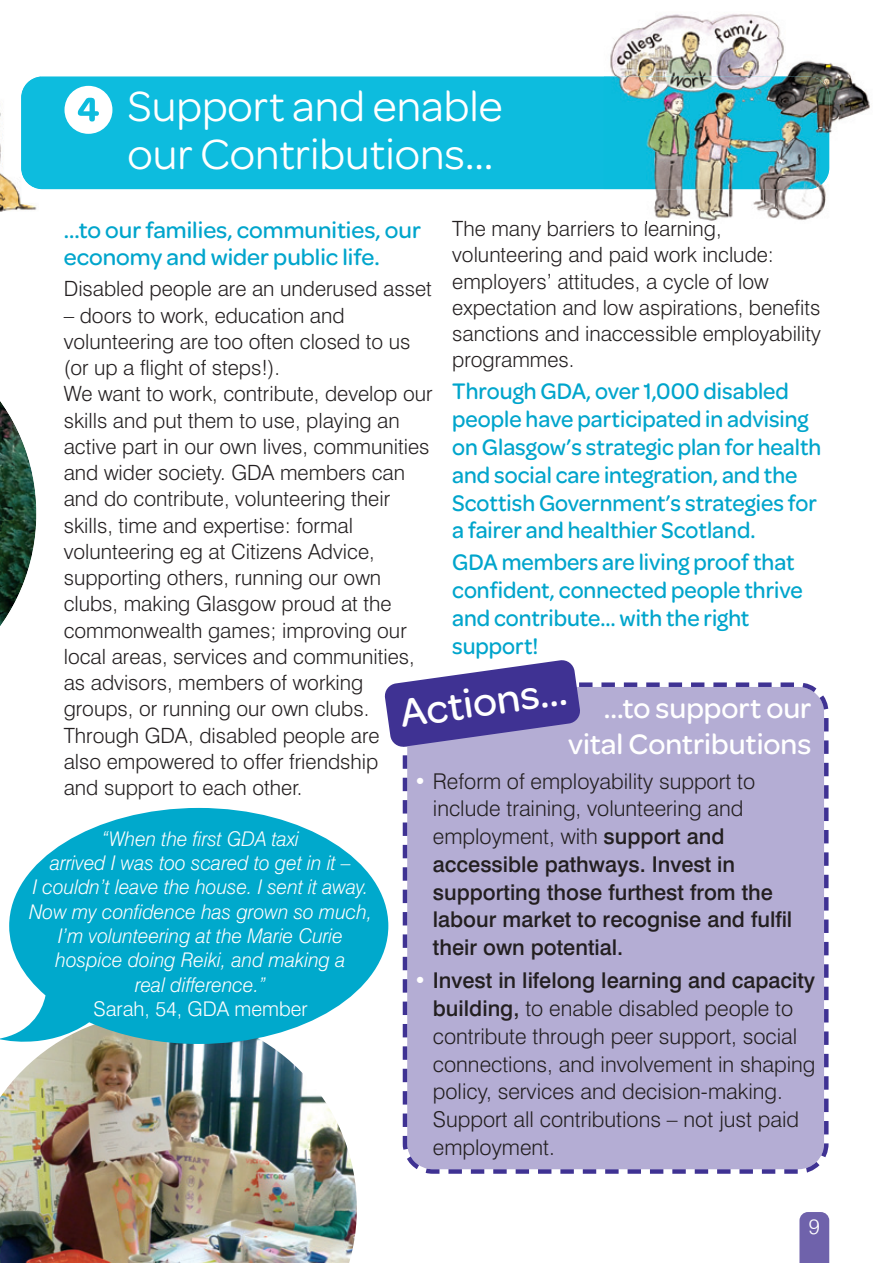
<style>
.page{position:relative;width:893px;height:1263px;background:#fff}
.page>*{position:absolute;margin:0;border:0;box-sizing:border-box;transform-origin:0 0}
.t1{font:600 66px "Omnes Girl Scouts";color:#fff}
.t2{font:45px/48px "Omnes Girl Scouts";color:#fff}
.t3{font:500 42px "Omnes Girl Scouts";color:#fff}
.t4{font:500 30px/36px "Omnes Girl Scouts";color:#fff;text-align:right}
.t5{font:500 24px/27.8px "Omnes Girl Scouts";color:#00a5cc;scale:.95 1}
.t6{font:500 24px/27px "Omnes Girl Scouts";color:#00a5cc}
.t7{font:300 21.75px/27.8px "Swiss 721 BT";color:#231f20}
.t8{font:500 21.75px/27.8px "Swiss 721 BT";color:#231f20}
.t9{font:300 21px/26.2px "Swiss 721 BT";color:#231f20}
.t10{font:300 21px "Swiss 721 BT";color:#fff}
.t11{font:italic 300 20.25px/24.3px "Swiss 721 BT";color:#fff;text-align:center}
.t12{font:300 20.25px "Swiss 721 BT";color:#fff}
.s1{font-weight:700;color:#fff}
.s2{font-weight:300}
.s3{font-weight:500}
</style>
<div class="page">
<div style="left:799px;top:1212px;width:30px;height:51px;background:#6f62ab"></div>
<div style="left:21px;top:76px;width:808px;height:113px;background:#0dbcde;border-radius:21px"></div>
<img style="left:0;top:1044px;width:357px;height:219px">
<svg style="left:0;top:401px;width:37px;height:225px"></svg>
<div style="left:402px;top:682px;width:427px;height:492px;background:#b4add4"></div>
<svg style="left:421px;top:1165px;width:23px;height:9px"></svg>
<svg style="left:0;top:808px;width:388px;height:236px;fill:#00a9cc"></svg>
<svg style="left:384px;top:660px;width:197px;height:87px"></svg>
<img style="left:604px;top:14px;width:266px;height:210px">
<img style="left:808px;top:76px;width:21px;height:113px">
<img style="left:21px;top:77px;width:18px;height:112px">
<h1 class="t1" style="left:64px;top:85px;width:51px">4</h1>
<h2 class="t2" style="left:127px;top:86px;width:377px">Support and enable our Contributions…</h2>
<p class="t9" style="left:452px;top:218px;width:370px">The many barriers to learning, volunteering and paid work include: employers’ attitudes, a cycle of low expectation and low aspirations, benefits sanctions and inaccessible employability programmes.</p>
<p class="t5" style="left:452px;top:380px;width:390px">Through GDA, over 1,000 disabled people have participated in advising on Glasgow’s strategic plan for health and social care integration, and the Scottish Government’s strategies for a fairer and healthier Scotland.</p>
<p class="t5" style="left:452px;top:551px;width:371px">GDA members are living proof that confident, connected people thrive and contribute… with the right support!</p>
<p class="t6" style="left:64px;top:219px;width:359px">…to our families, communities, our economy and wider public life.</p>
<p class="t9" style="left:64px;top:278px;width:369px">Disabled people are an underused asset</p>
<p class="t9" style="left:64px;top:304px;width:370px">– doors to work, education and volunteering are too often closed to us (or up a flight of steps!).<br>We want to work, contribute, develop our skills and put them to use, playing an active part in our own lives, communities and wider society. GDA members can and do contribute, volunteering their skills, time and expertise: formal volunteering eg at Citizens Advice, supporting others, running our own clubs, making Glasgow proud at the commonwealth games; improving our local areas, services and communities, as advisors, members of working groups, or running our own clubs.<br>Through GDA, disabled people are<br>also empowered to offer friendship<br>and support to each other.</p>
<h3 class="t3" style="left:398px;top:700px;width:170px;rotate:-8deg">Actions…</h3>
<h3 class="t4" style="left:568px;top:694px;width:245px">…to support our vital Contributions</h3>
<p class="t8" style="left:433px;top:769px;width:361px;text-indent:-19px"><span class="s1">•</span> <span class="s2">Reform of employability support to include training, volunteering and employment, with</span> support and accessible pathways. Invest in supporting those furthest from the labour market to recognise and fulfil their own potential.</p>
<p class="t7" style="left:433px;top:969px;width:384px;text-indent:-19px"><span class="s1">•</span> <span class="s3">Invest in lifelong learning and capacity building,</span> to enable disabled people to contribute through peer support, social connections, and involvement in shaping policy, services and decision-making.<br>Support all contributions – not just paid employment.</p>
<p class="t11" style="left:29px;top:828px;width:345px">“When the first GDA taxi<br>arrived I was too scared to get in it –<br>I couldn’t leave the house. I sent it away.<br>Now my confidence has grown so much,<br>I’m volunteering at the Marie Curie hospice doing Reiki, and making a<br>real difference.”</p>
<p class="t12" style="left:93px;top:1001px;width:216px">Sarah, 54, GDA member</p>
<p class="t10" style="left:809px;top:1219px;width:13px">9</p>
</div>
